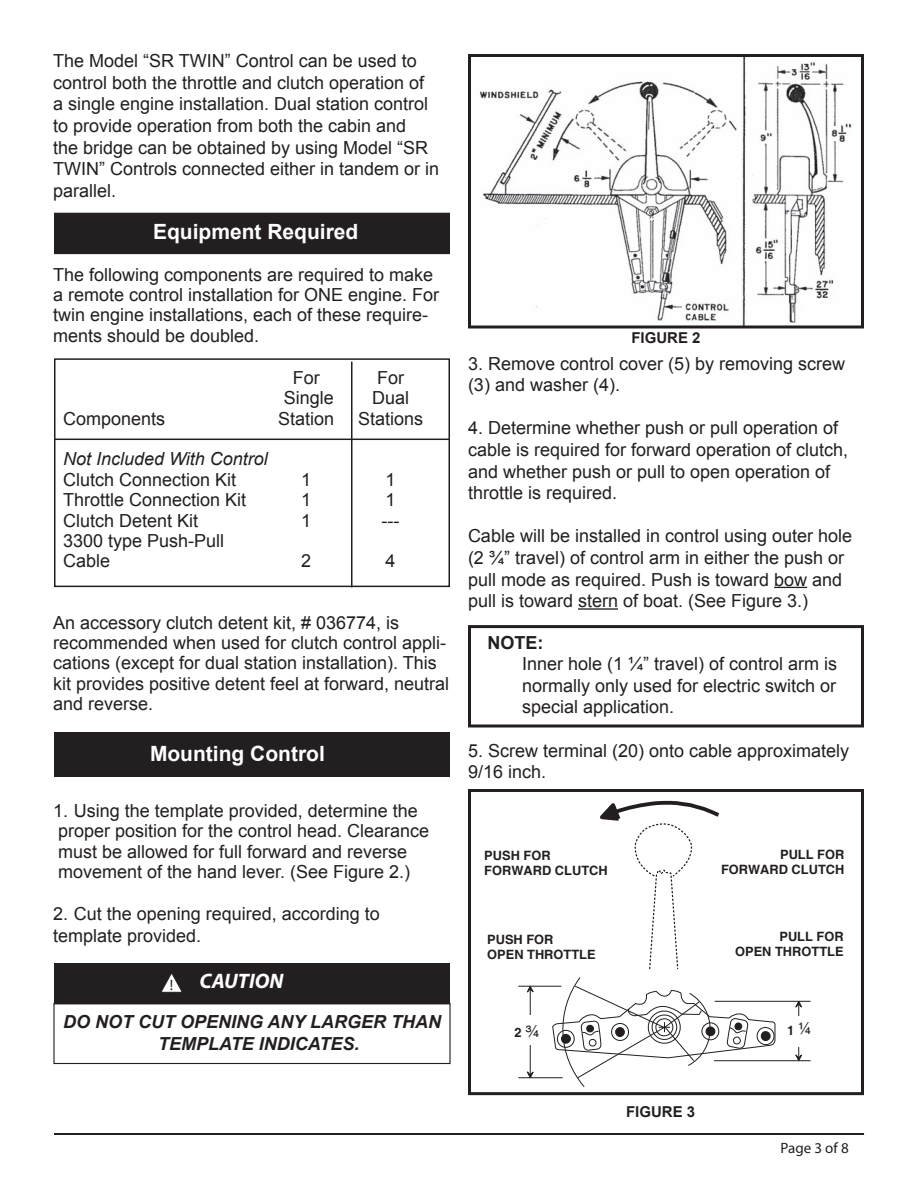
<style>
.page{position:relative;width:918px;height:1188px;background:#fff}
.page>*{position:absolute;margin:0;border:0;box-sizing:border-box;transform-origin:0 0}
.t1{font:700 21px "Arial";color:#fff}
.t2{font:italic 700 21px "Myriad";color:#fff}
.t3{font:18px/21.6px "Arial";color:#231f20}
.t4{font:italic 700 18px/21.6px "Arial";color:#231f20}
.t5{font:italic 18px "Arial";color:#231f20}
.t6{font:700 18px "Arial";color:#231f20}
.t7{font:700 15px "Arial";color:#231f20}
.t8{font:15px "Myriad";color:#231f20}
.t9{font:700 12.9px/14.7px "Helvetica";color:#231f20}
.s1{font-weight:400;font-size:16.65px}
</style>
<div class="page">
<hr style="left:774px;top:587px;width:33px;height:1px;background:#231f20">
<hr style="left:578px;top:608px;width:40px;height:2px;background:#231f20">
<div style="left:54px;top:358px;width:396px;height:229px;border:2px solid #231f20"></div>
<hr style="left:54px;top:439px;width:396px;height:1px;background:#231f20">
<hr style="left:351px;top:362px;width:1px;height:225px;background:#231f20">
<div style="left:468px;top:625px;width:396px;height:102px;border:3px solid #231f20"></div>
<img style="left:480px;top:58px;width:372px;height:266px">
<div style="left:468px;top:54px;width:396px;height:274px;border:3px solid #231f20"></div>
<div style="left:55px;top:213px;width:394px;height:40px;background:#231f20"></div>
<div style="left:54px;top:213px;width:396px;height:41px;border:2px solid #231f20"></div>
<div style="left:55px;top:733px;width:394px;height:43px;background:#231f20"></div>
<div style="left:54px;top:732px;width:396px;height:45px;border:2px solid #231f20"></div>
<svg style="left:600px;top:800px;width:120px;height:170px"></svg>
<hr style="left:715px;top:1001px;width:96px;height:1px;background:#231f20">
<hr style="left:714px;top:1060px;width:97px;height:1px;background:#231f20">
<hr style="left:798px;top:1001px;width:1px;height:60px;background:#231f20">
<svg style="left:795px;top:1001px;width:7px;height:7px"></svg>
<svg style="left:795px;top:1054px;width:7px;height:7px"></svg>
<div style="left:777px;top:1016px;width:50px;height:31px;background:#fff"></div>
<hr style="left:518px;top:986px;width:43px;height:1px;background:#231f20">
<hr style="left:518px;top:1077px;width:45px;height:1px;background:#231f20">
<hr style="left:530px;top:986px;width:1px;height:92px;background:#231f20">
<svg style="left:527px;top:985px;width:7px;height:8px"></svg>
<svg style="left:527px;top:1071px;width:7px;height:7px"></svg>
<svg style="left:552px;top:977px;width:224px;height:110px"></svg>
<div style="left:499px;top:1015px;width:51px;height:30px;background:#fff"></div>
<div style="left:468px;top:789px;width:396px;height:306px;border:3px solid #231f20"></div>
<hr style="left:54px;top:1134px;width:810px;height:1px;background:#231f20">
<div style="left:55px;top:964px;width:394px;height:40px;background:#231f20"></div>
<div style="left:54px;top:963px;width:396px;height:41px;border:2px solid #231f20"></div>
<svg style="left:162px;top:974px;width:20px;height:19px"></svg>
<div style="left:53px;top:1003px;width:398px;height:61px;border:1px solid #231f20"></div>
<p class="t3" style="left:53px;top:50px;width:388px">The Model “SR TWIN” Control can be used to control both the throttle and clutch operation of<br>a single engine installation. Dual station control to provide operation from both the cabin and<br>the bridge can be obtained by using Model “SR TWIN” Controls connected either in tandem or in parallel.</p>
<p class="t1" style="left:153px;top:220px;width:207px">Equipment Required</p>
<p class="t3" style="left:53px;top:264px;width:388px;line-height:20.4px">The following components are required to make a remote control installation for ONE engine. For twin engine instal lations, each of these require&shy;ments should be doubled.</p>
<p class="t3" style="left:293px;top:367px;width:28px">For</p>
<p class="t3" style="left:377px;top:367px;width:29px">For</p>
<p class="t3" style="left:284px;top:387px;width:52px">Single</p>
<p class="t3" style="left:372px;top:387px;width:39px">Dual</p>
<p class="t3" style="left:63px;top:408px;width:104px">Components</p>
<p class="t3" style="left:278px;top:408px;width:58px">Station</p>
<p class="t3" style="left:358px;top:408px;width:67px">Stations</p>
<p class="t5" style="left:63px;top:449px;width:206px">Not Included With Control</p>
<p class="t3" style="left:63px;top:469px;width:175px">Clutch Connection Kit</p>
<p class="t3" style="left:301px;top:469px;width:12px">1</p>
<p class="t3" style="left:386px;top:469px;width:12px">1</p>
<p class="t3" style="left:63px;top:489px;width:185px">Throttle Connection Kit</p>
<p class="t3" style="left:301px;top:489px;width:12px">1</p>
<p class="t3" style="left:386px;top:489px;width:12px">1</p>
<p class="t3" style="left:63px;top:510px;width:137px">Clutch Detent Kit</p>
<p class="t3" style="left:301px;top:510px;width:12px">1</p>
<p class="t3" style="left:382px;top:510px;width:19px">---</p>
<p class="t3" style="left:63px;top:531px;width:163px;line-height:20.4px">3300 type Push-Pull<br>Cable</p>
<p class="t3" style="left:301px;top:550px;width:12px">2</p>
<p class="t3" style="left:386px;top:550px;width:12px">4</p>
<p class="t3" style="left:53px;top:612px;width:398px;line-height:20.4px">An accessory clutch detent kit, # 036774, is recom mended when used for clutch control appli&shy;cations (except for dual station installation). This kit provides positive detent feel at forward, neutral and reverse.</p>
<p class="t1" style="left:150px;top:742px;width:176px">Mounting Control</p>
<p class="t3" style="left:53px;top:801px;width:378px;line-height:20.4px">1. Using the template provided, determine the proper position for the control head. Clearance must be allowed for full forward and reverse movement of the hand lever. (See Figure 2.)</p>
<p class="t3" style="left:53px;top:903px;width:328px">2. Cut the opening required, according to template provided.</p>
<p class="t8" style="left:170px;top:979px;width:5px">!</p>
<p class="t2" style="left:200px;top:973px;width:86px">CAUTION</p>
<p class="t4" style="left:158px;top:1011px;width:284px;text-indent:-95px">DO NOT CUT OPENING ANY LARGER THAN<br>TEMPLATE INDICATES.</p>
<p class="t7" style="left:631px;top:329px;width:71px">FIGURE 2</p>
<p class="t3" style="left:468px;top:352px;width:379px">3. Remove control cover (5) by removing screw (3) and washer (4).</p>
<p class="t3" style="left:468px;top:417px;width:382px">4. Determine whether push or pull operation of cable is required for forward operation of clutch, and whether push or pull to open operation of throttle is required.</p>
<p class="t3" style="left:468px;top:525px;width:386px">Cable will be installed in control using outer hole (2 ¾” travel) of control arm in either the push or pull mode as required. Push is toward bow and pull is toward stern of boat. (See Figure 3.)</p>
<p class="t6" style="left:487px;top:632px;width:57px">NOTE:</p>
<p class="t3" style="left:522px;top:653px;width:317px;text-align:justify">Inner hole (1 ¼” travel) of control arm is normally only used for electric switch or special application.</p>
<p class="t3" style="left:468px;top:739px;width:383px">5. Screw terminal (20) onto cable approximately<br>9/16 inch.</p>
<p class="t9" style="left:484px;top:848px;width:125px">PUSH FOR<br>FORWARD CLUTCH</p>
<p class="t9" style="left:721px;top:847px;width:125px;text-align:right">PULL FOR<br>FORWARD CLUTCH</p>
<p class="t9" style="left:487px;top:933px;width:110px">PUSH FOR<br>OPEN THROTTLE</p>
<p class="t9" style="left:735px;top:929px;width:110px;text-align:right">PULL FOR<br>OPEN THROTTLE</p>
<p class="t9" style="left:514px;top:1025px;width:26px">2 <span class="s1">¾</span></p>
<p class="t9" style="left:787px;top:1023px;width:26px">1 <span class="s1">¼</span></p>
<p class="t7" style="left:626px;top:1104px;width:71px">FIGURE 3</p>
<p class="t8" style="left:781px;top:1142px;width:70px">Page 3 of 8</p>
</div>
